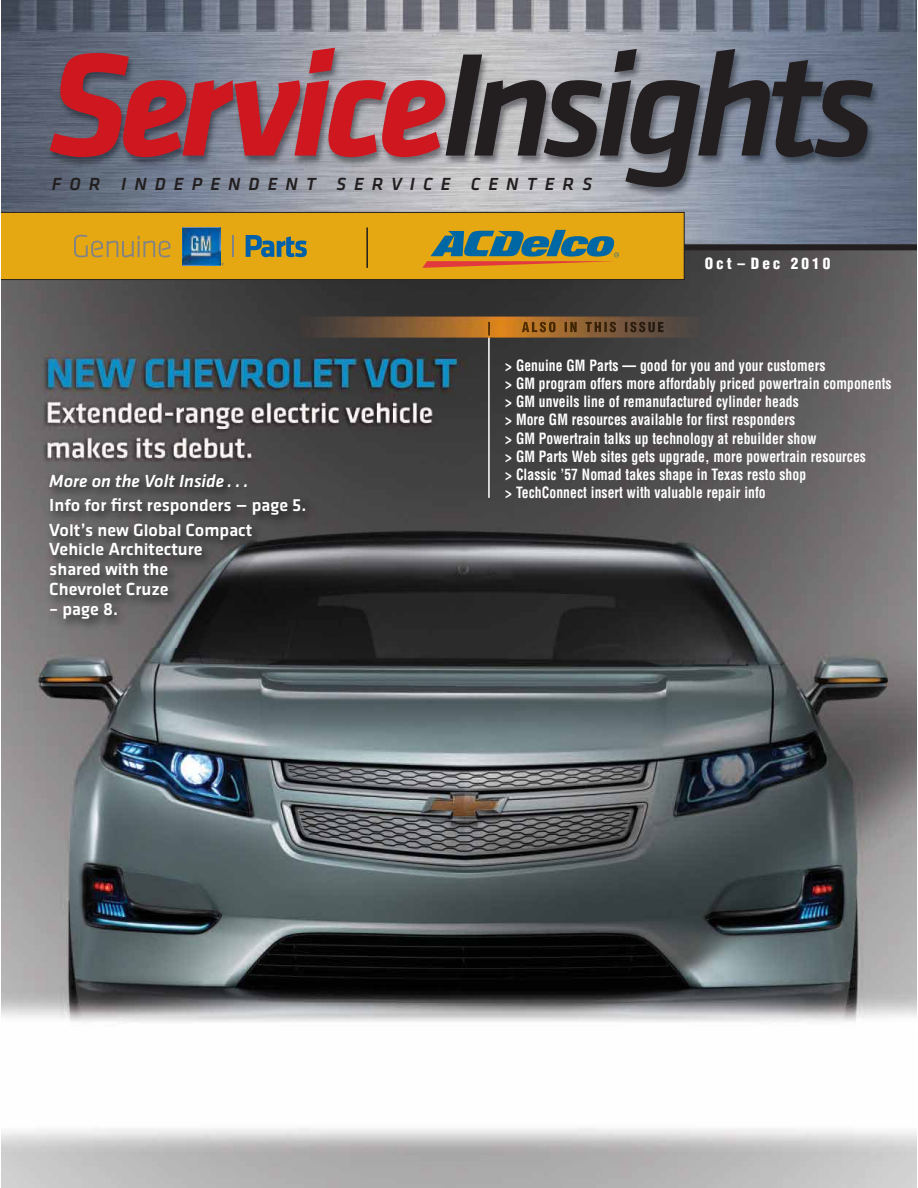
<style>
.page{position:relative;width:918px;height:1188px;background:#fff}
.page>*{position:absolute;margin:0;border:0;box-sizing:border-box;transform-origin:0 0}
.t1{font:italic 151.65px "Goodwrench Klavika Medium";letter-spacing:-.065em;color:#231f20}
.t2{font:18.15px/19.6px "Goodwrench Klavika Medium";color:#fff}
.t3{font:italic 18.15px "Goodwrench Klavika Medium";letter-spacing:.445em;color:#231f20}
.t4{font:italic 18.15px "Goodwrench Klavika Medium";color:#fff}
.t5{font:700 condensed 15.15px/18.1px "Helvetica";letter-spacing:.005em;color:#fff;scale:.9 1}
.t6{font:900 condensed 15.15px "Helvetica";letter-spacing:.2em;color:#fff}
.s1{font-family:"Goodwrench Klavika Bold";color:#ce171e}
</style>
<div class="page">
<img style="left:2px;top:250px;width:914px;height:938px">
<img style="left:2px;top:0;width:914px;height:244px">
<img style="left:2px;top:13px;width:914px;height:223px">
<div style="left:2px;top:244px;width:914px;height:6px;background:#231f20"></div>
<div style="left:2px;top:212px;width:683px;height:68px;background:#e5a712"></div>
<hr style="left:488px;top:328px;width:2px;height:170px;background:#fff">
<img style="left:300px;top:316px;width:401px;height:22px">
<img style="left:488px;top:322px;width:176px;height:14px">
<svg style="left:488px;top:328px;width:2px;height:10px"></svg>
<svg style="left:422px;top:230px;width:197px;height:38px;background:#898450"></svg>
<svg style="left:233px;top:235px;width:1px;height:22px"></svg>
<img style="left:182px;top:227px;width:38px;height:38px">
<svg style="left:246px;top:235px;width:61px;height:22px"></svg>
<svg style="left:74px;top:235px;width:97px;height:22px;background:#cc9e2d"></svg>
<hr style="left:366px;top:228px;width:2px;height:40px;background:#231f20">
<img style="left:35px;top:462px;width:307px;height:185px">
<h1 class="t1" style="left:48px;top:49px;width:829px"><span class="s1">Service</span>Insights</h1>
<p class="t3" style="left:52px;top:177px;width:542px">FOR INDEPENDENT SERVICE CENTERS</p>
<p class="t4" style="left:49px;top:474px;width:201px">More on the Volt Inside . . .</p>
<p class="t2" style="left:49px;top:495px;width:259px;line-height:24.3px">Info for first responders — page 5.<br>Volt’s new Global Compact</p>
<p class="t2" style="left:49px;top:542px;width:155px">Vehicle Architecture shared with the<br>Chevrolet Cruze</p>
<p class="t2" style="left:49px;top:601px;width:70px">– page 8.</p>
<p class="t6" style="left:705px;top:257px;width:127px">Oct – Dec 2010</p>
<p class="t5" style="left:505px;top:357px;width:431px">&gt; Genuine GM Parts — good for you and your customers<br>&gt; GM program offers more affordably priced powertrain components &gt; GM unveils line of remanufactured cylinder heads<br>&gt; More GM resources available for first responders<br>&gt; GM Powertrain talks up technology at rebuilder show<br>&gt; GM Parts Web sites gets upgrade, more powertrain resources<br>&gt; Classic ’57 Nomad takes shape in Texas resto shop<br>&gt; TechConnect insert with valuable repair info</p>
</div>
